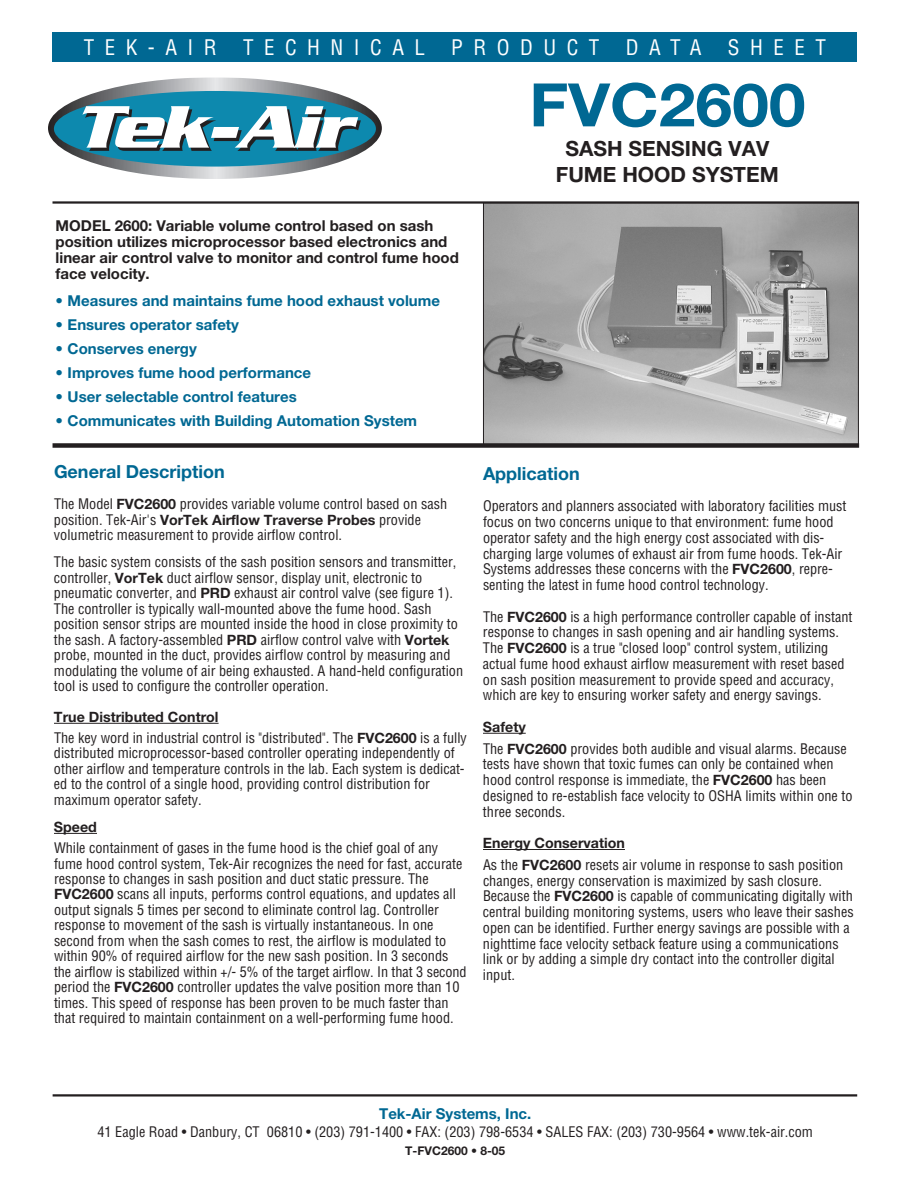
<style>
.page{position:relative;width:918px;height:1188px;background:#fff}
.page>*{position:absolute;margin:0;border:0;box-sizing:border-box;transform-origin:0 0}
.t1{font:700 60px "Helvetica Neue";color:#006893;scale:1.1 1}
.t2{font:condensed 21px "Helvetica";letter-spacing:.5em;color:#fff}
.t3{font:700 21px/25.5px "Helvetica Neue";color:#231f20;text-align:center}
.t4{font:700 18px "Helvetica Neue";color:#006893}
.t5{font:700 15px "Helvetica Neue";color:#006893}
.t6{font:700 15px/15.8px "Helvetica Neue";color:#231f20}
.t7{font:condensed 14.25px/15.5px "Helvetica";color:#231f20}
.t8{font:700 14.25px "Helvetica Neue";color:#231f20}
.t9{font:700 12px "Helvetica Neue";color:#231f20}
.s1{font-family:"Helvetica Neue";font-weight:700;font-stretch:normal}
.s2{font-family:"Helvetica";font-weight:400;font-stretch:condensed}
</style>
<div class="page">
<img style="left:485px;top:204px;width:372px;height:239px">
<hr style="left:483px;top:733px;width:43px;height:1px;background:#231f20">
<hr style="left:483px;top:849px;width:142px;height:1px;background:#231f20">
<hr style="left:54px;top:723px;width:165px;height:1px;background:#231f20">
<hr style="left:54px;top:833px;width:43px;height:1px;background:#231f20">
<svg style="left:48px;top:77px;width:334px;height:102px;background:#8d8f92"></svg>
<div style="left:54px;top:91px;width:322px;height:76px;background:#0d89ae;border-radius:50%"></div>
<svg style="left:82px;top:106px;width:279px;height:45px"></svg>
<hr style="left:52px;top:201px;width:807px;height:3px;background:#231f20">
<hr style="left:53px;top:1094px;width:804px;height:3px;background:#231f20">
<div style="left:53px;top:443px;width:806px;height:5px;background:#231f20"></div>
<div style="left:52px;top:32px;width:805px;height:30px;background:#006893"></div>
<h2 class="t2" style="left:84px;top:39px;width:135px">TEK-AIR</h2>
<h2 class="t2" style="left:243px;top:39px;width:184px">TECHNICAL</h2>
<h2 class="t2" style="left:451px;top:39px;width:150px">PRODUCT</h2>
<h2 class="t2" style="left:626px;top:39px;width:77px">DATA</h2>
<h2 class="t2" style="left:728px;top:39px;width:100px">SHEET</h2>
<p class="t6" style="left:56px;top:220px;width:405px">MODEL 2600: Variable volume control based on sash position utilizes microprocessor based electronics and linear air control valve to monitor and control fume hood face velocity.</p>
<p class="t5" style="left:56px;top:296px;width:386px">• Measures and maintains fume hood exhaust volume</p>
<p class="t5" style="left:56px;top:320px;width:185px">• Ensures operator safety</p>
<p class="t5" style="left:56px;top:343px;width:143px">• Conserves energy</p>
<p class="t5" style="left:56px;top:367px;width:257px">• Improves fume hood performance</p>
<p class="t5" style="left:56px;top:391px;width:243px">• User selectable control features</p>
<p class="t5" style="left:56px;top:415px;width:363px">• Communicates with Building Automation System</p>
<p class="t4" style="left:54px;top:465px;width:172px">General Description</p>
<p class="t7" style="left:54px;top:498px;width:395px">The Model <span class="s1">FVC2600</span> provides variable volume control based on sash</p>
<p class="t8" style="left:54px;top:515px;width:369px"><span class="s2">position. Tek-Air's</span> VorTek Airflow Traverse Probes <span class="s2">provide</span></p>
<p class="t7" style="left:54px;top:523px;width:404px;line-height:27.2px">volumetric measurement to provide airflow control.<br>The basic system consists of the sash position sensors and transmitter,</p>
<p class="t7" style="left:54px;top:571px;width:411px">controller, <span class="s1">VorTek</span> duct airflow sensor, display unit, electronic to pneumatic converter, and <span class="s1">PRD</span> exhaust air control valve (see figure 1).<br>The controller is typically wall-mounted above the fume hood. Sash position sensor strips are mounted inside the hood in close proximity to the sash. A factory-assembled <span class="s1">PRD</span> airflow control valve with <span class="s1">Vortek </span>probe, mounted in the duct, provides airflow control by measuring and modulating the volume of air being exhausted. A hand-held configuration tool is used to configure the controller operation.</p>
<p class="t8" style="left:54px;top:712px;width:166px">True Distributed Control</p>
<p class="t7" style="left:54px;top:731px;width:414px">The key word in industrial control is "distributed". The <span class="s1">FVC2600</span> is a fully distributed microprocessor-based controller operating independently of other airflow and temperature controls in the lab. Each system is dedicat&shy;ed to the control of a single hood, providing control distribution for maximum operator safety.</p>
<p class="t8" style="left:54px;top:822px;width:45px">Speed</p>
<p class="t7" style="left:54px;top:841px;width:414px">While containment of gases in the fume hood is the chief goal of any fume hood control system, Tek-Air recognizes the need for fast, accurate response to changes in sash position and duct static pressure. The <span class="s1">FVC2600</span> scans all inputs, performs control equations, and updates all output signals 5 times per second to eliminate control lag. Controller response to movement of the sash is virtually instantaneous. In one second from when the sash comes to rest, the airflow is modulated to within 90% of required airflow for the new sash position. In 3 seconds the airflow is stabilized within +/- 5% of the target airflow. In that 3 second period the <span class="s1">FVC2600</span> controller updates the valve position more than 10 times. This speed of response has been proven to be much faster than that required to maintain containment on a well-performing fume hood.</p>
<h1 class="t1" style="left:529px;top:84px;width:253px">FVC2600</h1>
<h2 class="t3" style="left:556px;top:138px;width:224px">SASH SENSING VAV<br>FUME HOOD SYSTEM</h2>
<p class="t4" style="left:483px;top:467px;width:98px">Application</p>
<p class="t7" style="left:483px;top:499px;width:365px">Operators and planners associated with laboratory facilities must focus on two concerns unique to that environment: fume hood operator safety and the high energy cost associated with dis&shy;charging large volumes of exhaust air from fume hoods. Tek-Air Systems addresses these concerns with the <span class="s1">FVC2600</span>, repre&shy;senting the latest in fume hood control technology.</p>
<p class="t7" style="left:483px;top:610px;width:371px">The <span class="s1">FVC2600</span> is a high performance controller capable of instant response to changes in sash opening and air handling systems.<br>The <span class="s1">FVC2600</span> is a true "closed loop" control system, utilizing actual fume hood exhaust airflow measurement with reset based on sash position measurement to provide speed and accuracy, which are key to ensuring worker safety and energy savings.</p>
<p class="t8" style="left:483px;top:722px;width:44px">Safety</p>
<p class="t7" style="left:483px;top:742px;width:371px">The <span class="s1">FVC2600</span> provides both audible and visual alarms. Because tests have shown that toxic fumes can only be contained when hood control response is immediate, the <span class="s1">FVC2600</span> has been designed to re-establish face velocity to OSHA limits within one to three seconds.</p>
<p class="t8" style="left:483px;top:838px;width:144px">Energy Conservation</p>
<p class="t7" style="left:483px;top:858px;width:372px">As the <span class="s1">FVC2600</span> resets air volume in response to sash position changes, energy conservation is maximized by sash closure.<br>Because the <span class="s1">FVC2600</span> is capable of communicating digitally with central building monitoring systems, users who leave their sashes open can be identified. Further energy savings are possible with a nighttime face velocity setback feature using a communications link or by adding a simple dry contact into the controller digital input.</p>
<p class="t5" style="left:379px;top:1108px;width:154px">Tek-Air Systems, Inc.</p>
<p class="t7" style="left:98px;top:1125px;width:717px">41 Eagle Road • Danbury, CT 06810 • (203) 791-1400 • FAX: (203) 798-6534 • SALES FAX: (203) 730-9564 • www.tek-air.com</p>
<p class="t9" style="left:405px;top:1147px;width:102px">T-FVC2600 • 8-05</p>
</div>
